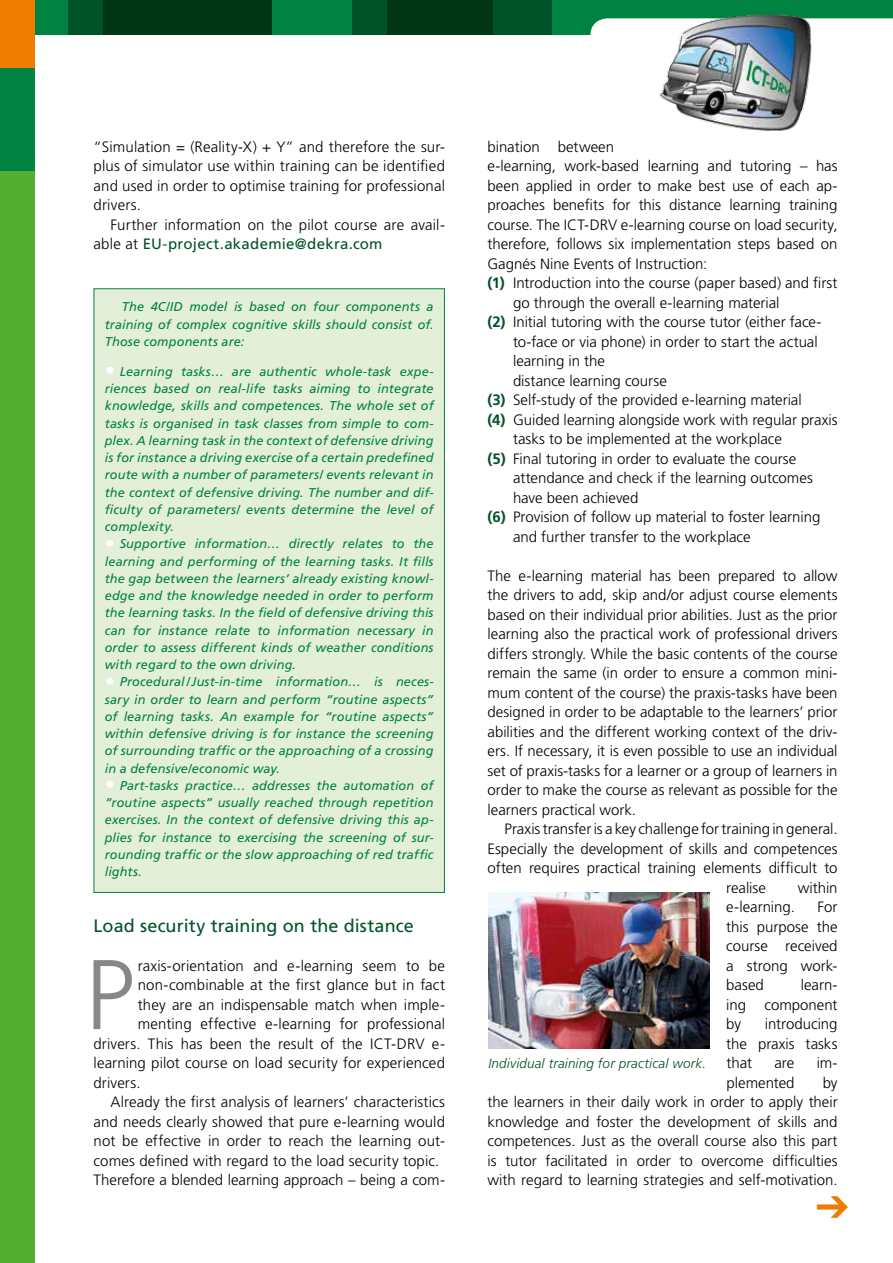
<style>
.page{position:relative;width:893px;height:1263px;background:#fff}
.page>*{position:absolute;margin:0;border:0;box-sizing:border-box;transform-origin:0 0}
.t1{font:300 98.85px "Frutiger LT Std";color:#878786}
.t2{font:18px "Frutiger LT Std";letter-spacing:.005em;color:#005228}
.t3{font:300 15px/19.5px "Frutiger LT Std";color:#000;text-align:justify}
.t4{font:italic 300 13.5px "Frutiger LT Std";letter-spacing:.01em;color:#005228}
.t5{font:italic 12.75px/17.2px "Frutiger LT Std";letter-spacing:.01em;color:#008243;text-align:justify}
.s1{font-weight:400;color:#005228}
.s2{font-size:19.5px;color:#fff}
.s3{font-weight:700;color:#005228}
</style>
<div class="page">
<div style="left:0;top:0;width:893px;height:34px;background:#003515"></div>
<div style="left:493px;top:0;width:340px;height:34px;background:#005228"></div>
<div style="left:553px;top:0;width:340px;height:34px;background:#008243"></div>
<div style="left:34px;top:0;width:34px;height:34px;background:#008243"></div>
<div style="left:68px;top:0;width:34px;height:34px;background:#005228"></div>
<div style="left:272px;top:0;width:102px;height:34px;background:#008243"></div>
<div style="left:352px;top:0;width:34px;height:34px;background:#005228"></div>
<div style="left:0;top:0;width:34px;height:1263px;background:#51ae30"></div>
<div style="left:0;top:0;width:34px;height:68px;background:#ef7c00"></div>
<div style="left:0;top:68px;width:34px;height:102px;background:#008243"></div>
<svg style="left:590px;top:18px;width:303px;height:17px;background:#f3f9f6"></svg>
<img style="left:658px;top:14px;width:156px;height:117px">
<div style="left:94px;top:289px;width:350px;height:603px;background:#e3efd9"></div>
<img style="left:488px;top:893px;width:221px;height:156px">
<p class="t3" style="left:94px;top:137px;width:353px">“Simulation = (Reality-X) + Y” and therefore the sur&shy;plus of simulator use within training can be identified and used in order to optimise training for professional drivers.</p>
<p class="t3" style="left:94px;top:215px;width:353px;text-indent:17px">Further information on the pilot course are avail&shy;able at <span class="s1">EU-project.akademie@dekra.com</span></p>
<p class="t5" style="left:105px;top:298px;width:330px;text-indent:17px">The 4C/ID model is based on four components a training of complex cognitive skills should consist of.<br>Those components are:</p>
<p class="t5" style="left:105px;top:363px;width:330px"><span class="s2">•</span> Learning tasks… are authentic whole-task expe&shy;riences based on real-life tasks aiming to integrate knowledge, skills and competences. The whole set of tasks is organised in task classes from simple to com&shy;plex. A learning task in the context of defensive driving is for instance a driving exercise of a certain predefined route with a number of parameters/ events relevant in the context of defensive driving. The number and dif&shy;ficulty of parameters/ events determine the level of complexity.</p>
<p class="t5" style="left:105px;top:535px;width:330px"><span class="s2">•</span> Supportive information… directly relates to the learning and performing of the learning tasks. It fills the gap between the learners’ already existing knowl&shy;edge and the knowledge needed in order to perform the learning tasks. In the field of defensive driving this can for instance relate to information necessary in order to assess different kinds of weather conditions with regard to the own driving.</p>
<p class="t5" style="left:105px;top:673px;width:330px"><span class="s2">•</span> Procedural /Just-in-time information… is neces&shy;sary in order to learn and perform “routine aspects” of learning tasks. An example for “routine aspects” within defensive driving is for instance the screening of surrounding traffic or the approaching of a crossing in a defensive/economic way.</p>
<p class="t5" style="left:105px;top:777px;width:330px"><span class="s2">•</span> Part-tasks practice… addresses the automation of “routine aspects” usually reached through repetition exercises. In the context of defensive driving this ap&shy;plies for instance to exercising the screening of sur&shy;rounding traffic or the slow approaching of red traffic lights.</p>
<p class="t2" style="left:94px;top:915px;width:322px">Load security training on the distance</p>
<h1 class="t1" style="left:85px;top:939px;width:51px">P</h1>
<p class="t3" style="left:138px;top:956px;width:309px">raxis-orientation and e-learning seem to be</p>
<p class="t3" style="left:138px;top:975px;width:309px">non-combinable at the first glance but in fact</p>
<p class="t3" style="left:138px;top:995px;width:309px">they are an indispensable match when imple-</p>
<p class="t3" style="left:138px;top:1014px;width:309px">menting effective e-learning for professional</p>
<p class="t3" style="left:94px;top:1034px;width:353px">drivers. This has been the result of the ICT-DRV e-</p>
<p class="t3" style="left:94px;top:1053px;width:353px">learning pilot course on load security for experienced</p>
<p class="t3" style="left:94px;top:1073px;width:48px">drivers.</p>
<p class="t3" style="left:111px;top:1092px;width:336px">Already the first analysis of learners’ characteristics</p>
<p class="t3" style="left:94px;top:1112px;width:353px">and needs clearly showed that pure e-learning would</p>
<p class="t3" style="left:94px;top:1131px;width:353px">not be effective in order to reach the learning out-</p>
<p class="t3" style="left:94px;top:1151px;width:347px">comes defined with regard to the load security topic.</p>
<p class="t3" style="left:94px;top:1170px;width:353px">Therefore a blended learning approach – being a com-</p>
<p class="t3" style="left:487px;top:137px;width:128px">bination between</p>
<p class="t3" style="left:487px;top:156px;width:352px">e-learning, work-based learning and tutoring – has</p>
<p class="t3" style="left:487px;top:176px;width:352px">been applied in order to make best use of each ap-</p>
<p class="t3" style="left:487px;top:195px;width:352px">proaches benefits for this distance learning training</p>
<p class="t3" style="left:487px;top:215px;width:352px">course. The ICT-DRV e-learning course on load security,</p>
<p class="t3" style="left:487px;top:234px;width:352px">therefore, follows six implementation steps based on</p>
<p class="t3" style="left:487px;top:254px;width:221px">Gagnés Nine Events of Instruction:</p>
<p class="t3" style="left:487px;top:273px;width:352px"><span class="s3">(1)</span> Introduction into the course (paper based) and first</p>
<p class="t3" style="left:513px;top:293px;width:268px">go through the overall e-learning material</p>
<p class="t3" style="left:487px;top:312px;width:335px"><span class="s3">(2)</span> Initial tutoring with the course tutor (either face-</p>
<p class="t3" style="left:513px;top:332px;width:306px">to-face or via phone) in order to start the actual</p>
<p class="t3" style="left:513px;top:351px;width:94px">learning in the</p>
<p class="t3" style="left:513px;top:371px;width:155px">distance learning course</p>
<p class="t3" style="left:487px;top:390px;width:316px"><span class="s3">(3)</span> Self-study of the provided e-learning material</p>
<p class="t3" style="left:487px;top:410px;width:352px"><span class="s3">(4)</span> Guided learning alongside work with regular praxis</p>
<p class="t3" style="left:513px;top:429px;width:270px">tasks to be implemented at the workplace</p>
<p class="t3" style="left:487px;top:449px;width:310px"><span class="s3">(5)</span> Final tutoring in order to evaluate the course</p>
<p class="t3" style="left:513px;top:468px;width:301px">attendance and check if the learning outcomes</p>
<p class="t3" style="left:513px;top:488px;width:127px">have been achieved</p>
<p class="t3" style="left:487px;top:507px;width:334px"><span class="s3">(6)</span> Provision of follow up material to foster learning</p>
<p class="t3" style="left:513px;top:527px;width:239px">and further transfer to the workplace</p>
<p class="t3" style="left:487px;top:566px;width:352px">The e-learning material has been prepared to allow the drivers to add, skip and/or adjust course elements based on their individual prior abilities. Just as the prior learning also the practical work of professional drivers differs strongly. While the basic contents of the course remain the same (in order to ensure a common mini&shy;mum content of the course) the praxis-tasks have been designed in order to be adaptable to the learners’ prior abilities and the different working context of the driv&shy;ers. If necessary, it is even possible to use an individual set of praxis-tasks for a learner or a group of learners in order to make the course as relevant as possible for the learners practical work.</p>
<p class="t3" style="left:504px;top:819px;width:335px">Praxis transfer is a key challenge for training in general.</p>
<p class="t3" style="left:487px;top:839px;width:352px">Especially the development of skills and competences</p>
<p class="t3" style="left:487px;top:858px;width:352px">often requires practical training elements difficult to</p>
<p class="t3" style="left:726px;top:878px;width:41px">realise</p>
<p class="t3" style="left:798px;top:878px;width:41px">within</p>
<p class="t3" style="left:726px;top:897px;width:70px">e-learning.</p>
<p class="t3" style="left:726px;top:897px;width:113px;text-indent:91px">For this purpose the course received a strong work&shy;based</p>
<p class="t3" style="left:726px;top:975px;width:113px;text-indent:74px">learn&shy;ing component by</p>
<p class="t3" style="left:726px;top:1014px;width:113px;text-indent:39px">introducing the praxis tasks that</p>
<p class="t3" style="left:774px;top:1053px;width:21px">are</p>
<p class="t3" style="left:817px;top:1053px;width:22px">im-</p>
<p class="t3" style="left:726px;top:1073px;width:70px">plemented</p>
<p class="t4" style="left:488px;top:1056px;width:219px">Individual training for practical work.</p>
<p class="t3" style="left:487px;top:1073px;width:352px;text-indent:335px">by the learners in their daily work in order to apply their knowledge and foster the development of skills and competences. Just as the overall course also this part is tutor facilitated in order to overcome difficulties with regard to learning strategies and self-motivation.</p>
</div>
